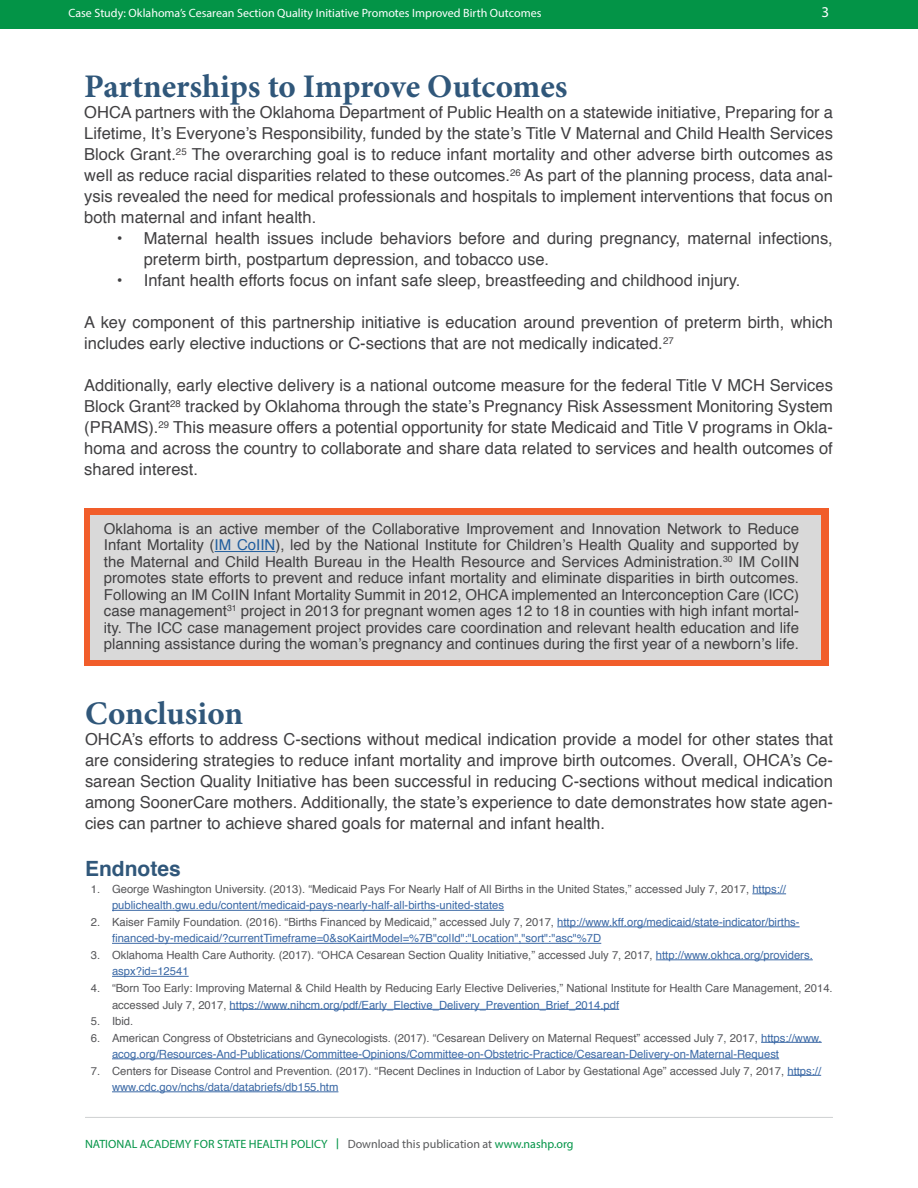
<style>
.page{position:relative;width:918px;height:1188px;background:#fff}
.page>*{position:absolute;margin:0;border:0;box-sizing:border-box;transform-origin:0 0}
.t1{font:700 33px "Minion Pro";letter-spacing:-.005em;color:#30577a}
.t2{font:700 21px "Helvetica";color:#30577a}
.t3{font:16.5px/21px "Helvetica";color:#414042;text-align:justify}
.t4{font:15px/16.5px "Helvetica";color:#414042;text-align:justify}
.t5{font:15px "Myriad Pro";color:#fff}
.t6{font:12px "Myriad Pro";color:#fff}
.t7{font:12px "Myriad Pro";color:#039447}
.t8{font:11.25px/16.5px "Helvetica";color:#565659}
.t9{font:11.25px/16.5px "Helvetica";color:#3a68a5}
.s1{color:#215e9e}
.s2{color:#3a68a5}
.s3{color:#565659}
.s4{font-family:"Fira Sans"}
.s5{color:#58595b}
</style>
<div class="page">
<div style="left:0;top:0;width:918px;height:29px;background:#039447"></div>
<hr style="left:85px;top:1117px;width:748px;height:1px;background:#d1d3d4">
<div style="left:84px;top:509px;width:744px;height:157px;background:#f15d2a"></div>
<div style="left:90px;top:515px;width:731px;height:145px;background:#d9d9d9"></div>
<hr style="left:215px;top:551px;width:60px;height:1px;background:#215e9e">
<hr style="left:752px;top:894px;width:34px;height:1px;background:#3a68a5">
<hr style="left:112px;top:910px;width:392px;height:1px;background:#3a68a5">
<hr style="left:557px;top:927px;width:243px;height:1px;background:#3a68a5">
<hr style="left:112px;top:943px;width:489px;height:1px;background:#3a68a5">
<hr style="left:656px;top:960px;width:157px;height:1px;background:#3a68a5">
<hr style="left:112px;top:976px;width:77px;height:1px;background:#3a68a5">
<hr style="left:230px;top:1009px;width:389px;height:1px;background:#3a68a5">
<hr style="left:761px;top:1042px;width:61px;height:1px;background:#3a68a5">
<hr style="left:112px;top:1059px;width:667px;height:1px;background:#3a68a5">
<hr style="left:787px;top:1075px;width:34px;height:1px;background:#3a68a5">
<hr style="left:112px;top:1092px;width:226px;height:1px;background:#3a68a5">
<p class="t6" style="left:68px;top:5px;width:474px">Case Study: Oklahoma’s Cesarean Section Quality Initiative Promotes Improved Birth Outcomes</p>
<p class="t5" style="left:821px;top:3px;width:9px">3</p>
<h1 class="t1" style="left:84px;top:64px;width:485px">Partnerships to Improve Outcomes</h1>
<p class="t3" style="left:84px;top:103px;width:750px">OHCA partners with the Oklahoma Department of Public Health on a statewide initiative, Preparing for a Lifetime, It’s Everyone’s Responsibility, funded by the state’s Title V Maternal and Child Health Services Block Grant.<sup>25</sup> The overarching goal is to reduce infant mortality and other adverse birth outcomes as well as reduce racial disparities related to these outcomes.<sup>26</sup> As part of the planning process, data anal&shy;ysis revealed the need for medical professionals and hospitals to implement interventions that focus on both maternal and infant health.</p>
<p class="t3" style="left:144px;top:229px;width:691px;text-indent:-27px">• Maternal health issues include behaviors before and during pregnancy, maternal infections, preterm birth, postpartum depression, and tobacco use.</p>
<p class="t3" style="left:117px;top:271px;width:625px">• Infant health efforts focus on infant safe sleep, breastfeeding and childhood injury.</p>
<p class="t3" style="left:84px;top:313px;width:750px">A key component of this partnership initiative is education around prevention of preterm birth, which includes early elective inductions or C-sections that are not medically indicated.<sup>27</sup></p>
<p class="t3" style="left:84px;top:376px;width:750px">Additionally, early elective delivery is a national outcome measure for the federal Title V MCH Services Block Grant<sup>28</sup> tracked by Oklahoma through the state’s Pregnancy Risk Assessment Monitoring System (PRAMS).<sup>29</sup> This measure offers a potential opportunity for state Medicaid and Title V programs in Okla&shy;homa and across the country to collaborate and share data related to services and health outcomes of shared interest.</p>
<p class="t4" style="left:104px;top:521px;width:697px">Oklahoma is an active member of the Collaborative Improvement and Innovation Network to Reduce Infant Mortality (<span class="s1">IM CoIIN</span>), led by the National Institute for Children’s Health Quality and supported by the Maternal and Child Health Bureau in the Health Resource and Services Administration.<sup>30</sup> IM CoIIN promotes state efforts to prevent and reduce infant mortality and eliminate disparities in birth outcomes.<br>Following an IM CoIIN Infant Mortality Summit in 2012, OHCA implemented an Interconception Care (ICC) case management<sup>31</sup> project in 2013 for pregnant women ages 12 to 18 in counties with high infant mortal&shy;ity. The ICC case management project provides care coordination and relevant health education and life planning assistance during the woman’s pregnancy and continues during the first year of a newborn’s life.</p>
<h1 class="t1" style="left:85px;top:690px;width:160px">Conclusion</h1>
<p class="t3" style="left:85px;top:729px;width:749px">OHCA’s efforts to address C-sections without medical indication provide a model for other states that are considering strategies to reduce infant mortality and improve birth outcomes. Overall, OHCA’s Ce&shy;sarean Section Quality Initiative has been successful in reducing C-sections without medical indication among SoonerCare mothers. Additionally, the state’s experience to date demonstrates how state agen&shy;cies can partner to achieve shared goals for maternal and infant health.</p>
<p class="t2" style="left:85px;top:852px;width:97px">Endnotes</p>
<p class="t8" style="left:112px;top:881px;width:676px;text-indent:-21px">1. George Washington University. (2013). “Medicaid Pays For Nearly Half of All Births in the United States,” accessed July 7, 2017, <span class="s2">https:// publichealth.gwu.edu/content/medicaid-pays-nearly-half-all-births-united-states</span></p>
<p class="t9" style="left:112px;top:914px;width:689px;text-indent:-21px"><span class="s3">2. Kaiser Family Foundation. (2016). “Births Financed by Medicaid,” accessed July 7, 2017,</span> http://www.kff.org/medicaid/state-indicator/births&shy;financed-by-medicaid/?currentTimeframe=0&amp;soKairtModel=%7B"colId":"Location","sort":"asc"%7D</p>
<p class="t8" style="left:112px;top:947px;width:702px;text-indent:-21px">3. Oklahoma Health Care Authority. (2017). “OHCA Cesarean Section Quality Initiative,” accessed July 7, 2017, <span class="s2">http://www.okhca.org/providers. aspx?id=12541</span></p>
<p class="t8" style="left:112px;top:980px;width:722px;text-indent:-21px">4. “Born Too Early: Improving Maternal &amp; Child Health by Reducing Early Elective Deliveries,” National Institute for Health Care Management, 2014. accessed July 7, 2017, <span class="s2">https://www.nihcm.org/pdf/Early_Elective_Delivery_Prevention_Brief_2014.pdf</span></p>
<p class="t8" style="left:91px;top:1013px;width:44px">5. Ibid.</p>
<p class="t9" style="left:112px;top:1030px;width:711px;text-indent:-21px"><span class="s3">6. American Congress of Obstetricians and Gynecologists. (2017). “Cesarean Delivery on Maternal Request” accessed July 7, 2017,</span> https://www. acog.org/Resources-And-Publications/Committee-Opinions/Committee-on-Obstetric-Practice/Cesarean-Delivery-on-Maternal-Request</p>
<p class="t8" style="left:112px;top:1063px;width:711px;text-indent:-21px">7. Centers for Disease Control and Prevention. (2017). “Recent Declines in Induction of Labor by Gestational Age” accessed July 7, 2017, <span class="s2">https:// www.cdc.gov/nchs/data/databriefs/db155.htm</span></p>
<p class="t7" style="left:85px;top:1136px;width:490px">NATIONAL ACADEMY FOR STATE HEALTH POLICY <span class="s4">|</span> <span class="s5">Download this publication at</span> www.nashp.org</p>
</div>
